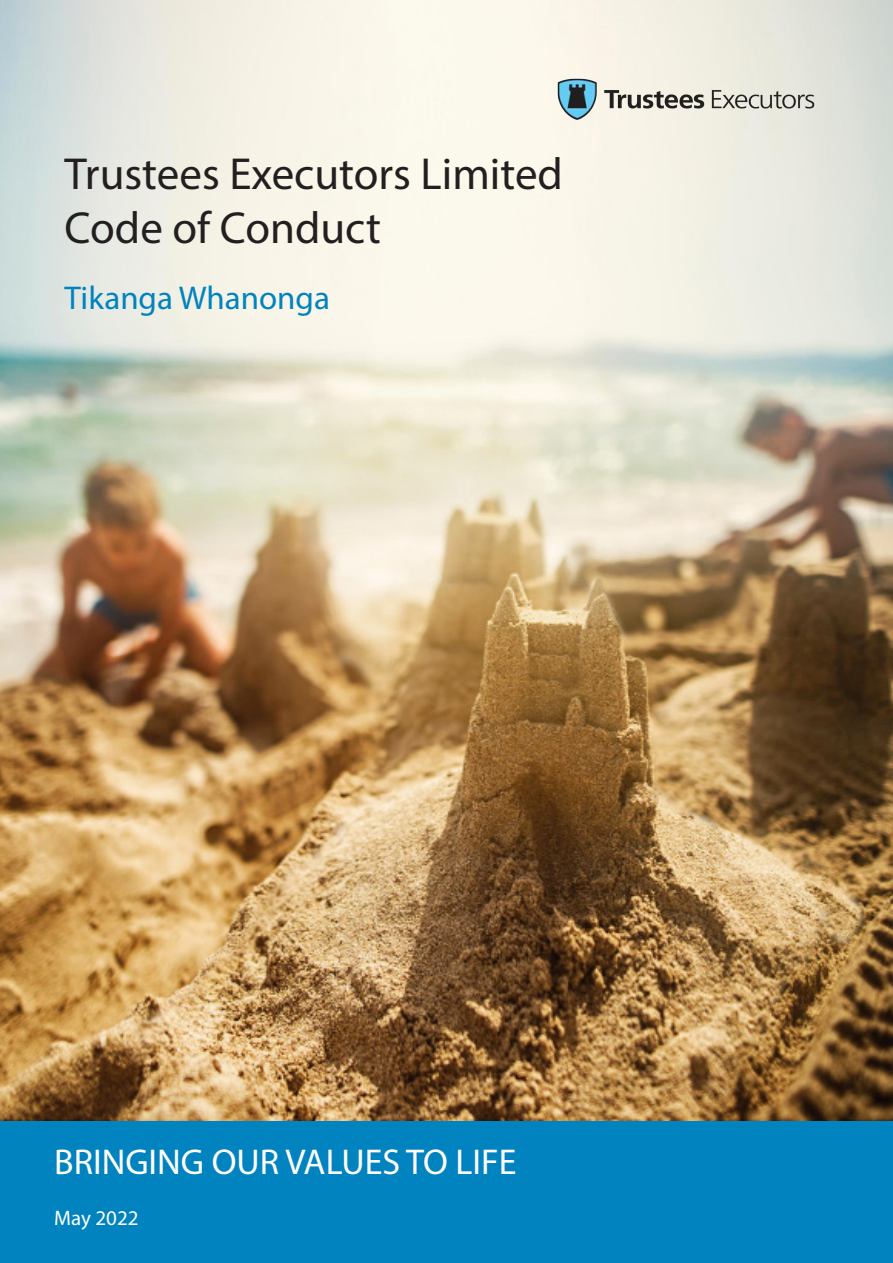
<style>
.page{position:relative;width:893px;height:1263px;background:#0083bf}
.page>*{position:absolute;margin:0;border:0;box-sizing:border-box;transform-origin:0 0}
.t1{font:45px "Myriad Pro";color:#231f20}
.t2{font:36px "Myriad Pro";color:#fff}
.t3{font:33px "Myriad Pro";color:#0083bf}
.t4{font:21px "Myriad Pro";color:#fff}
</style>
<div class="page">
<img style="left:0;top:0;width:893px;height:1120px">
<img style="left:532px;top:54px;width:307px;height:90px">
<p class="t1" style="left:65px;top:146px;width:500px">Trustees Executors Limited</p>
<p class="t1" style="left:65px;top:200px;width:318px">Code of Conduct</p>
<p class="t3" style="left:65px;top:278px;width:267px">Tikanga Whanonga</p>
<p class="t2" style="left:54px;top:1139px;width:464px">BRINGING OUR VALUES TO LIFE</p>
<p class="t4" style="left:54px;top:1205px;width:86px">May 2022</p>
</div>
